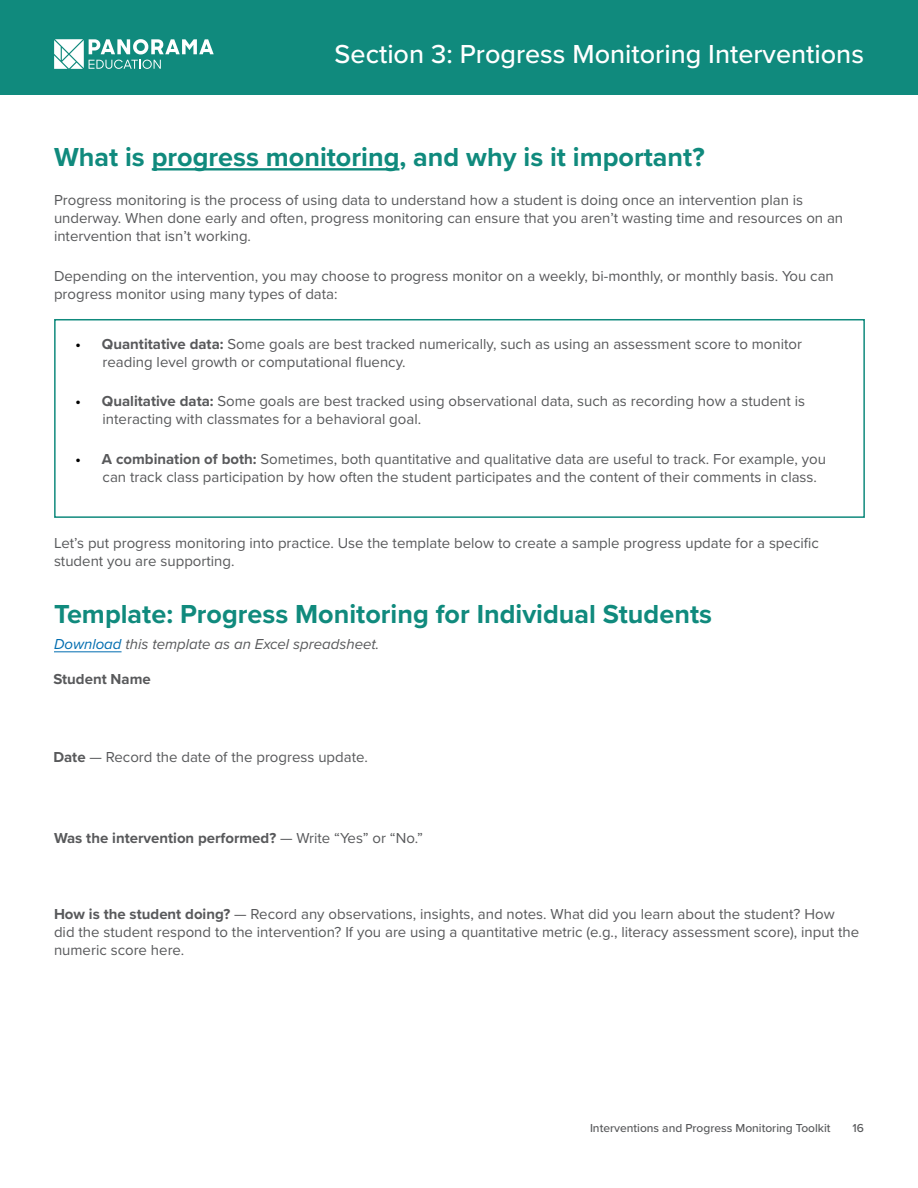
<style>
.page{position:relative;width:918px;height:1188px;background:#fff}
.page>*{position:absolute;margin:0;border:0;box-sizing:border-box;transform-origin:0 0}
.t1{font:700 27px "Proxima Nova";color:#108a7d}
.t2{font:500 27px "Proxima Nova";color:#fff}
.t3{font:15px/18px "Proxima Nova";color:#58595b}
.t4{font:700 15px "Proxima Nova";color:#58595b}
.t5{font:italic 15px "Proxima Nova";color:#58595b}
.t6{font:500 12px "Proxima Nova";color:#58595b}
.s1{font-weight:700;color:#000}
.s2{font-weight:700}
.s3{color:#006db0}
.s4{font-weight:400}
</style>
<div class="page">
<hr style="left:152px;top:168px;width:247px;height:3px;background:#108a7d">
<div style="left:0;top:0;width:918px;height:94px;background:#108a7d"></div>
<hr style="left:54px;top:651px;width:68px;height:1px;background:#006db0">
<div style="left:54px;top:319px;width:811px;height:199px;border:2px solid #108a7d"></div>
<svg style="left:54px;top:39px;width:160px;height:30px"></svg>
<h1 class="t2" style="left:335px;top:33px;width:531px">Section 3: Progress Monitoring Interventions</h1>
<h1 class="t1" style="left:54px;top:136px;width:652px">What is progress monitoring, and why is it important?</h1>
<p class="t3" style="left:54px;top:190px;width:791px">Progress monitoring is the process of using data to understand how a student is doing once an intervention plan is underway. When done early and often, progress monitoring can ensure that you aren’t wasting time and resources on an intervention that isn’t working.</p>
<p class="t3" style="left:54px;top:266px;width:781px">Depending on the intervention, you may choose to progress monitor on a weekly, bi-monthly, or monthly basis. You can progress monitor using many types of data:</p>
<p class="t3" style="left:103px;top:334px;width:701px;text-indent:-27px"><span class="s1">•</span> <span class="s2">Quantitative data:</span> Some goals are best tracked numerically, such as using an assessment score to monitor reading level growth or computational fluency.</p>
<p class="t3" style="left:103px;top:392px;width:704px;text-indent:-27px"><span class="s1">•</span> <span class="s2">Qualitative data:</span> Some goals are best tracked using observational data, such as recording how a student is interacting with classmates for a behavioral goal.</p>
<p class="t3" style="left:103px;top:449px;width:725px;text-indent:-27px"><span class="s1">•</span> <span class="s2">A combination of both:</span> Sometimes, both quantitative and qualitative data are useful to track. For example, you can track class participation by how often the student participates and the content of their comments in class.</p>
<p class="t3" style="left:54px;top:533px;width:766px">Let’s put progress monitoring into practice. Use the template below to create a sample progress update for a specific student you are supporting.</p>
<h1 class="t1" style="left:54px;top:594px;width:660px">Template: Progress Monitoring for Individual Students</h1>
<p class="t5" style="left:54px;top:633px;width:327px"><span class="s3">Download</span> this template as an Excel spreadsheet.</p>
<p class="t4" style="left:53px;top:667px;width:99px">Student Name</p>
<p class="t3" style="left:53px;top:748px;width:316px"><span class="s2">Date</span> — Record the date of the progress update.</p>
<p class="t4" style="left:54px;top:826px;width:370px">Was the intervention performed? <span class="s4">— Write “Yes” or “No.”</span></p>
<p class="t3" style="left:54px;top:905px;width:807px"><span class="s2">How is the student doing?</span> — Record any observations, insights, and notes. What did you learn about the student? How<br>did the student respond to the intervention? If you are using a quantitative metric (e.g., literacy assessment score), input the numeric score here.</p>
<p class="t6" style="left:590px;top:1119px;width:242px">Interventions and Progress Monitoring Toolkit</p>
<p class="t6" style="left:853px;top:1119px;width:13px">16</p>
</div>
